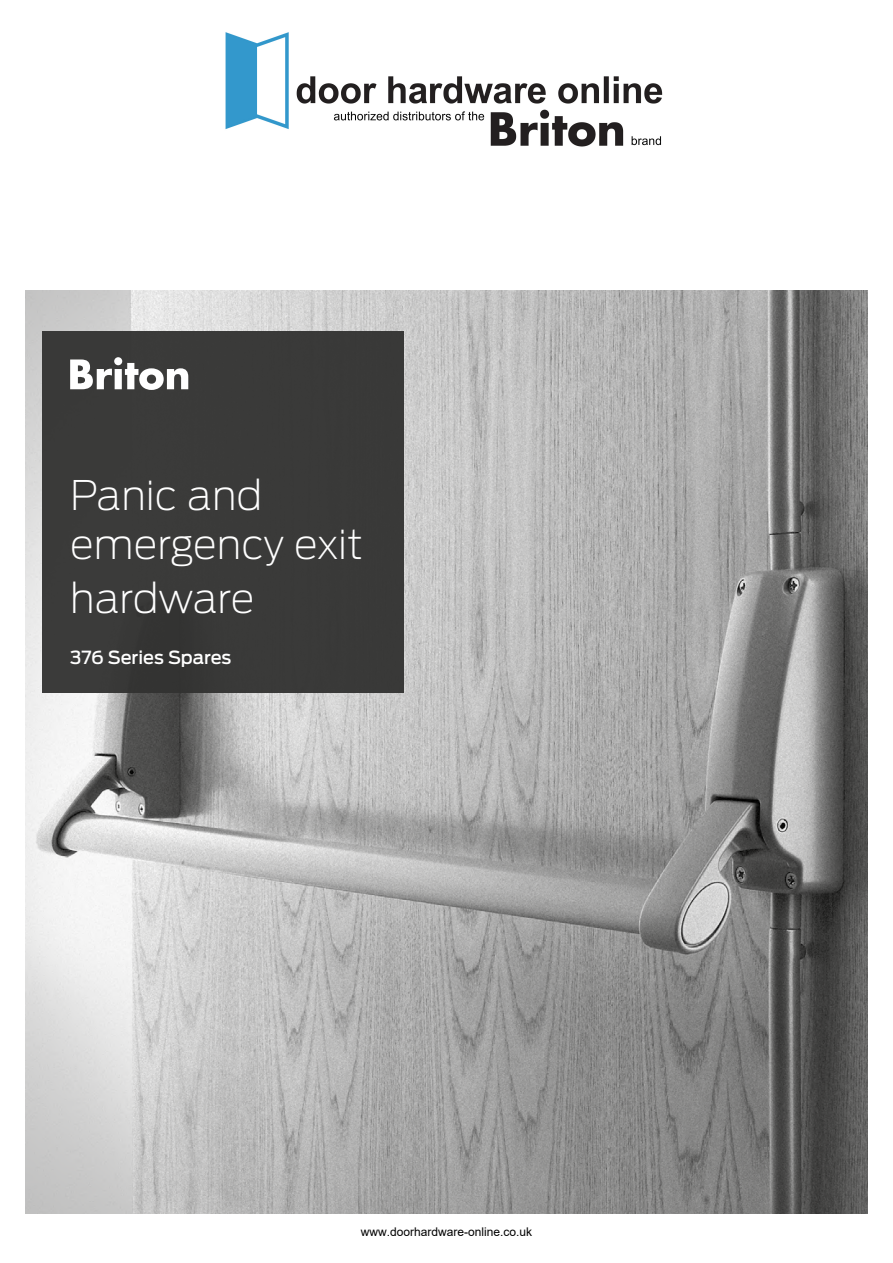
<style>
.page{position:relative;width:893px;height:1263px;background:#fff}
.page>*{position:absolute;margin:0;border:0;box-sizing:border-box;transform-origin:0 0}
.t1{font:200 40.5px/48.6px "Antenna";color:#fff}
.t2{font:500 18px "Antenna";letter-spacing:-.005em;color:#fff}
.t3{font:12px "Arial";color:#000}
</style>
<div class="page">
<img style="left:26px;top:291px;width:841px;height:922px">
<div style="left:43px;top:332px;width:361px;height:361px;background:#3c3c3b"></div>
<svg style="left:70px;top:357px;width:118px;height:33px"></svg>
<img style="left:225px;top:32px;width:438px;height:115px">
<p class="t1" style="left:70px;top:471px;width:294px">Panic and emergency exit</p>
<p class="t1" style="left:70px;top:574px;width:186px">hardware</p>
<p class="t2" style="left:70px;top:647px;width:163px">376 Series Spares</p>
<p class="t3" style="left:361px;top:1223px;width:173px">www.doorhardware-online.co.uk</p>
</div>
